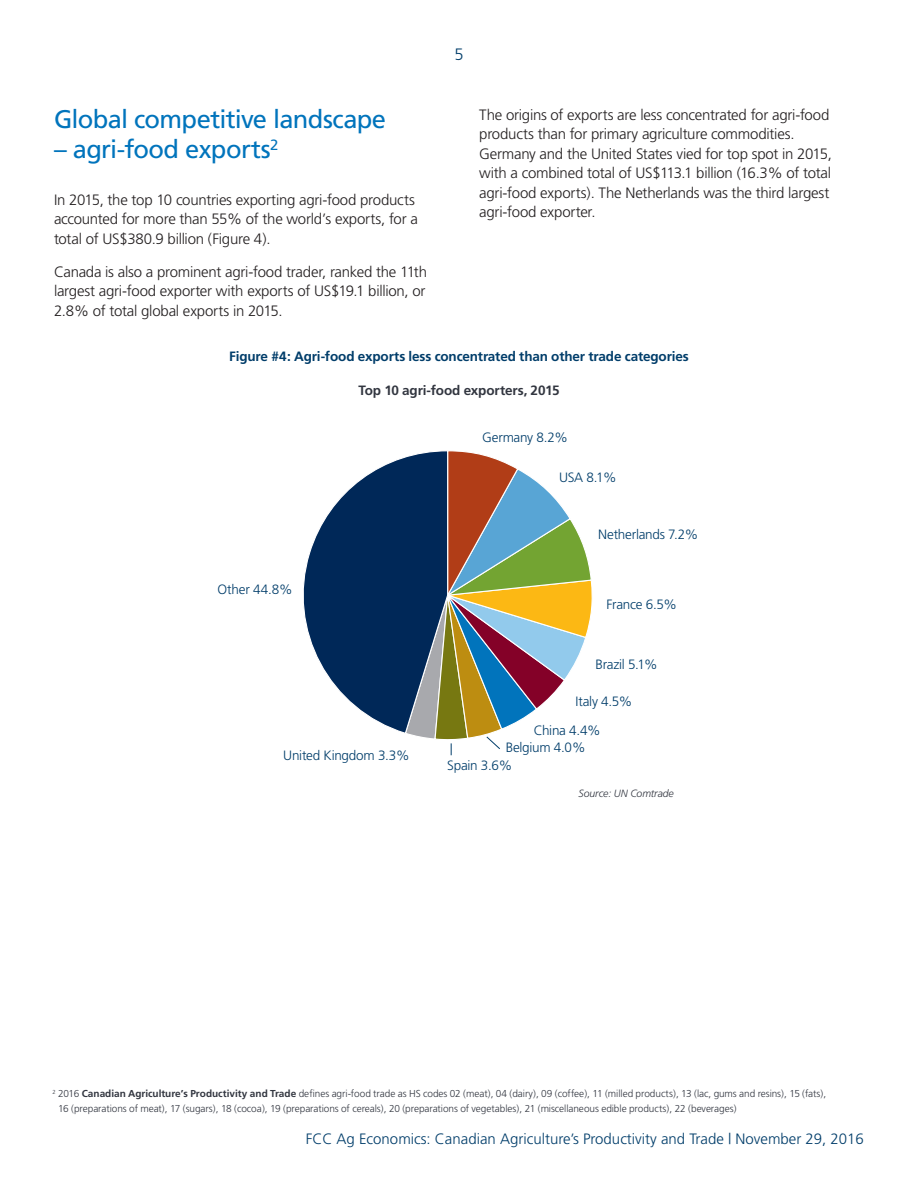
<style>
.page{position:relative;width:918px;height:1188px;background:#fff}
.page>*{position:absolute;margin:0;border:0;box-sizing:border-box;transform-origin:0 0}
.t1{font:25.5px "Frutiger";letter-spacing:-.025em;color:#0174bc}
.t2{font:300 16.5px "Frutiger";color:#003d6a}
.t3{font:300 15px/19.5px "Frutiger";letter-spacing:-.015em;color:#231f20}
.t4{font:300 15px "Frutiger";color:#003d6a}
.t5{font:300 13.5px/29px "Frutiger";letter-spacing:-.02em;color:#003d6a}
.t6{font:700 13.5px "Frutiger";letter-spacing:-.01em;color:#003d6a}
.t7{font:700 13.5px "Frutiger";letter-spacing:-.01em;color:#323640}
.t8{font:italic 300 10.5px "Frutiger";letter-spacing:-.005em;color:#323640}
.t9{font:300 10.05px/15px "Frutiger";letter-spacing:-.005em;color:#323640}
.s1{font-weight:700}
</style>
<div class="page">
<svg style="left:303px;top:458px;width:101px;height:275px"></svg>
<svg style="left:404px;top:450px;width:189px;height:305px"></svg>
<h1 class="t1" style="left:54px;top:104px;width:334px">Global competitive landscape</h1>
<h1 class="t1" style="left:54px;top:135px;width:226px">– agri-food exports<sup>2</sup></h1>
<p class="t3" style="left:54px;top:190px;width:365px">In 2015, the top 10 countries exporting agri-food products accounted for more than 55% of the world’s exports, for a total of US$380.9 billion (Figure 4).</p>
<p class="t3" style="left:54px;top:262px;width:375px;text-align:justify">Canada is also a prominent agri-food trader, ranked the 11th largest agri-food exporter with exports of US$19.1 billion, or 2.8% of total global exports in 2015.</p>
<p class="t2" style="left:454px;top:45px;width:11px">5</p>
<p class="t3" style="left:479px;top:105px;width:354px">The origins of exports are less concentrated for agri-food products than for primary agriculture commodities.<br>Germany and the United States vied for top spot in 2015, with a combined total of US$113.1 billion (16.3% of total agri-food exports). The Netherlands was the third largest agri-food exporter.</p>
<p class="t6" style="left:229px;top:349px;width:461px">Figure #4: Agri-food exports less concentrated than other trade categories</p>
<p class="t7" style="left:358px;top:383px;width:203px">Top 10 agri-food exporters, 2015</p>
<p class="t5" style="left:482px;top:423px;width:87px">Germany 8.2%</p>
<p class="t5" style="left:559px;top:463px;width:59px">USA 8.1%</p>
<p class="t5" style="left:218px;top:575px;width:77px">Other 44.8%</p>
<p class="t5" style="left:283px;top:741px;width:128px">United Kingdom 3.3%</p>
<p class="t5" style="left:598px;top:520px;width:102px">Netherlands 7.2%</p>
<p class="t5" style="left:607px;top:590px;width:72px">France 6.5%</p>
<p class="t5" style="left:596px;top:649px;width:64px">Brazil 5.1%</p>
<p class="t5" style="left:534px;top:686px;width:100px;text-indent:42px">Italy 4.5%<br>China 4.4%</p>
<p class="t5" style="left:447px;top:739px;width:140px;line-height:17.9px;text-indent:58px">Belgium 4.0%<br>Spain 3.6%</p>
<p class="t8" style="left:579px;top:787px;width:97px">Source: UN Comtrade</p>
<p class="t9" style="left:58px;top:1086px;width:770px;text-indent:-6px"><sup>2</sup> 2016 <span class="s1">Canadian Agriculture’s Productivity and Trade</span> defines agri-food trade as HS codes 02 (meat), 04 (dairy), 09 (coffee), 11 (milled products), 13 (lac, gums and resins), 15 (fats),<br>16 (preparations of meat), 17 (sugars), 18 (cocoa), 19 (preparations of cereals), 20 (preparations of vegetables), 21 (miscellaneous edible products), 22 (beverages)</p>
<p class="t4" style="left:306px;top:1130px;width:560px">FCC Ag Economics: Canadian Agriculture’s Productivity and Trade | November 29, 2016</p>
</div>
